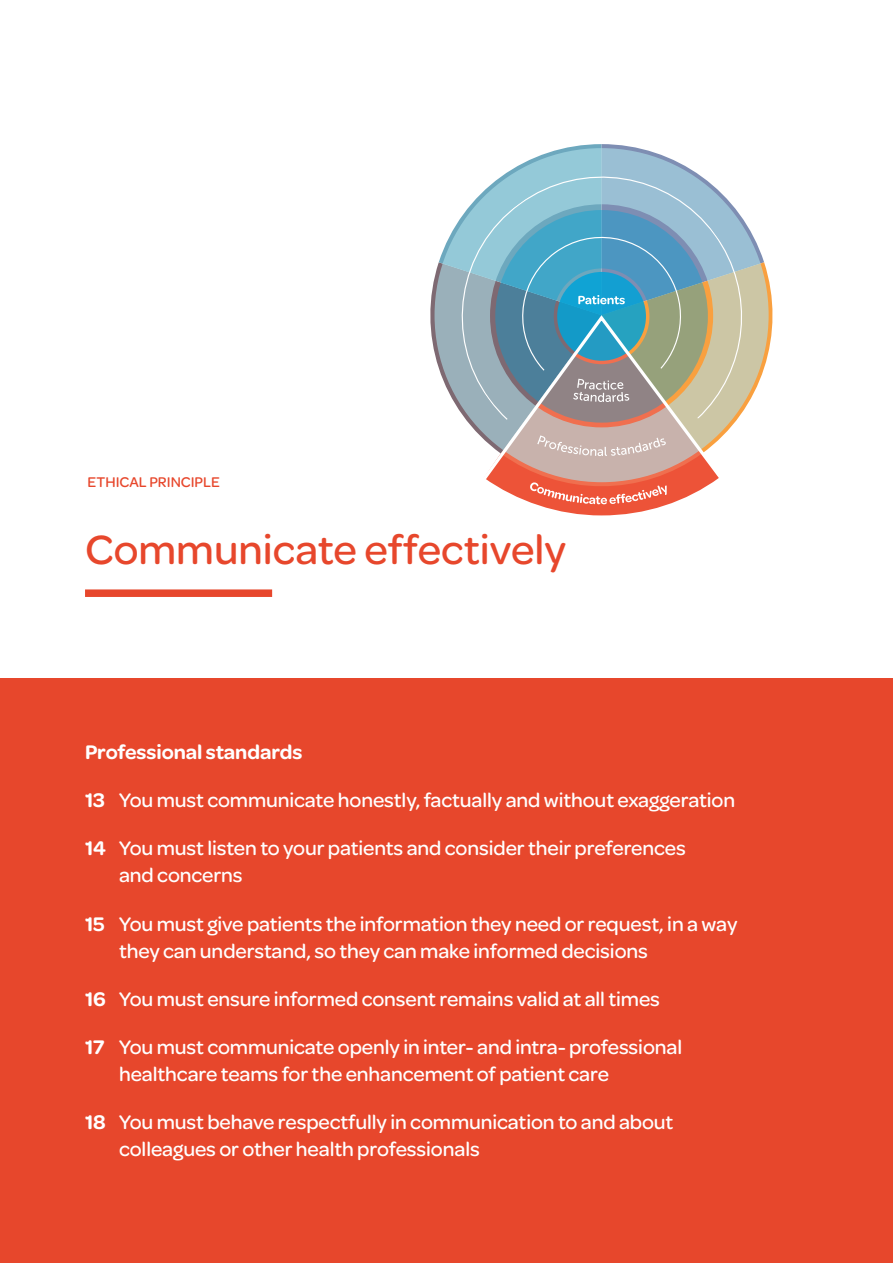
<style>
.page{position:relative;width:893px;height:1263px;background:#fff}
.page>*{position:absolute;margin:0;border:0;box-sizing:border-box;transform-origin:0 0}
.h1_-_principle{font:500 43.5px "Omnes";color:#e7472c}
.t1{font:500 21px/27px "Omnes";letter-spacing:-.005em;color:#fff}
.intro_-_numbered{font:600 21px "Omnes";letter-spacing:-.005em;color:#fff}
.h1_-_principle-2{font:500 15px "Omnes";color:#e7472c}
.s1{font-weight:600}
</style>
<div class="page">
<div style="left:0;top:678px;width:893px;height:585px;background:#e7472c"></div>
<div style="left:85px;top:589px;width:187px;height:8px;background:#e7472c"></div>
<svg style="left:430px;top:144px;width:343px;height:372px"></svg>
<p class="h1_-_principle-2" style="left:88px;top:472px;width:134px">ETHICAL PRINCIPLE</p>
<p class="h1_-_principle" style="left:85px;top:519px;width:483px">Communicate effectively</p>
<p class="intro_-_numbered" style="left:85px;top:737px;width:219px">Professional standards</p>
<p class="t1" style="left:85px;top:785px;width:652px"><span class="s1">13</span> You must communicate honestly, factually and without exaggeration</p>
<p class="t1" style="left:119px;top:834px;width:568px;text-indent:-34px"><span class="s1">14</span> You must listen to your patients and consider their preferences and concerns</p>
<p class="t1" style="left:119px;top:909px;width:620px;text-indent:-34px"><span class="s1">15</span> You must give patients the information they need or request, in a way they can understand, so they can make informed decisions</p>
<p class="t1" style="left:85px;top:984px;width:576px"><span class="s1">16</span> You must ensure informed consent remains valid at all times</p>
<p class="t1" style="left:119px;top:1032px;width:565px;text-indent:-34px"><span class="s1">17</span> You must communicate openly in inter- and intra- professional healthcare teams for the enhancement of patient care</p>
<p class="t1" style="left:119px;top:1108px;width:556px;text-indent:-34px"><span class="s1">18</span> You must behave respectfully in communication to and about colleagues or other health professionals</p>
</div>
